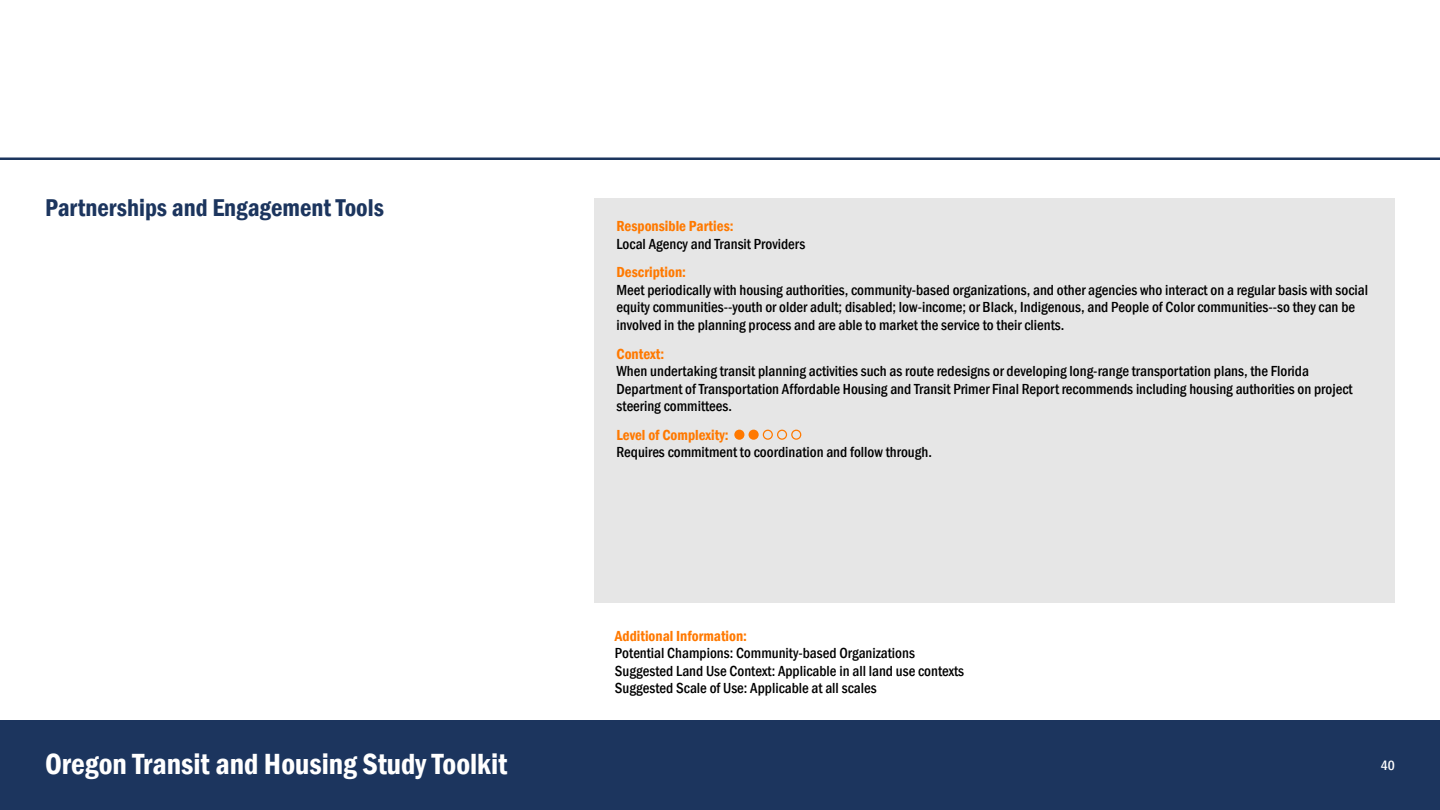
<style>
.page{position:relative;width:1440px;height:810px;background:#fff}
.page>*{position:absolute;margin:0;border:0;box-sizing:border-box;transform-origin:0 0}
.t1{font:600 condensed 30px "Franklin Gothic";color:#fff}
.t2{font:600 condensed 25px "Franklin Gothic";color:#1c355e}
.t3{font:500 condensed 15px/17.5px "Franklin Gothic";color:#000}
.t4{font:600 condensed 15px "Franklin Gothic";color:#ff7900}
.t5{font:500 condensed 13.75px "Franklin Gothic";color:#fff}
</style>
<div class="page">
<div style="left:0;top:720px;width:1440px;height:90px;background:#1c355e"></div>
<hr style="left:0;top:158px;width:1440px;height:2px;background:#1c355e">
<div style="left:594px;top:198px;width:801px;height:405px;background:#e6e6e6"></div>
<div style="left:734px;top:430px;width:10px;height:10px;background:#ff7900;border-radius:50%"></div>
<div style="left:749px;top:430px;width:10px;height:10px;background:#ff7900;border-radius:50%"></div>
<div style="left:763px;top:430px;width:10px;height:10px;border:1px solid #ff7900;border-radius:50%"></div>
<div style="left:777px;top:430px;width:10px;height:10px;border:1px solid #ff7900;border-radius:50%"></div>
<div style="left:791px;top:430px;width:10px;height:10px;border:1px solid #ff7900;border-radius:50%"></div>
<h2 class="t2" style="left:45px;top:190px;width:340px">Partnerships and Engagement Tools</h2>
<h1 class="t1" style="left:45px;top:744px;width:464px">Oregon Transit and Housing Study Toolkit</h1>
<p class="t4" style="left:617px;top:216px;width:119px">Responsible Parties:</p>
<p class="t3" style="left:617px;top:235px;width:190px">Local Agency and Transit Providers</p>
<p class="t4" style="left:617px;top:262px;width:71px">Description:</p>
<p class="t3" style="left:617px;top:281px;width:753px">Meet periodically with housing authorities, community-based organizations, and other agencies who interact on a regular basis with social equity communities--youth or older adult; disabled; low-income; or Black, Indigenous, and People of Color communities--so they can be involved in the planning process and are able to market the service to their clients.</p>
<p class="t4" style="left:617px;top:344px;width:49px">Context:</p>
<p class="t3" style="left:617px;top:362px;width:738px">When undertaking transit planning activities such as route redesigns or developing long-range transportation plans, the Florida<br>Department of Transportation Affordable Housing and Transit Primer Final Report recommends including housing authorities on project steering committees.</p>
<p class="t4" style="left:617px;top:425px;width:114px">Level of Complexity:</p>
<p class="t3" style="left:617px;top:443px;width:317px">Requires commitment to coordination and follow through.</p>
<p class="t4" style="left:615px;top:625px;width:134px">Additional Information:</p>
<p class="t3" style="left:615px;top:644px;width:351px">Potential Champions: Community-based Organizations<br>Suggested Land Use Context: Applicable in all land use contexts<br>Suggested Scale of Use: Applicable at all scales</p>
<p class="t5" style="left:1381px;top:756px;width:16px">40</p>
</div>
